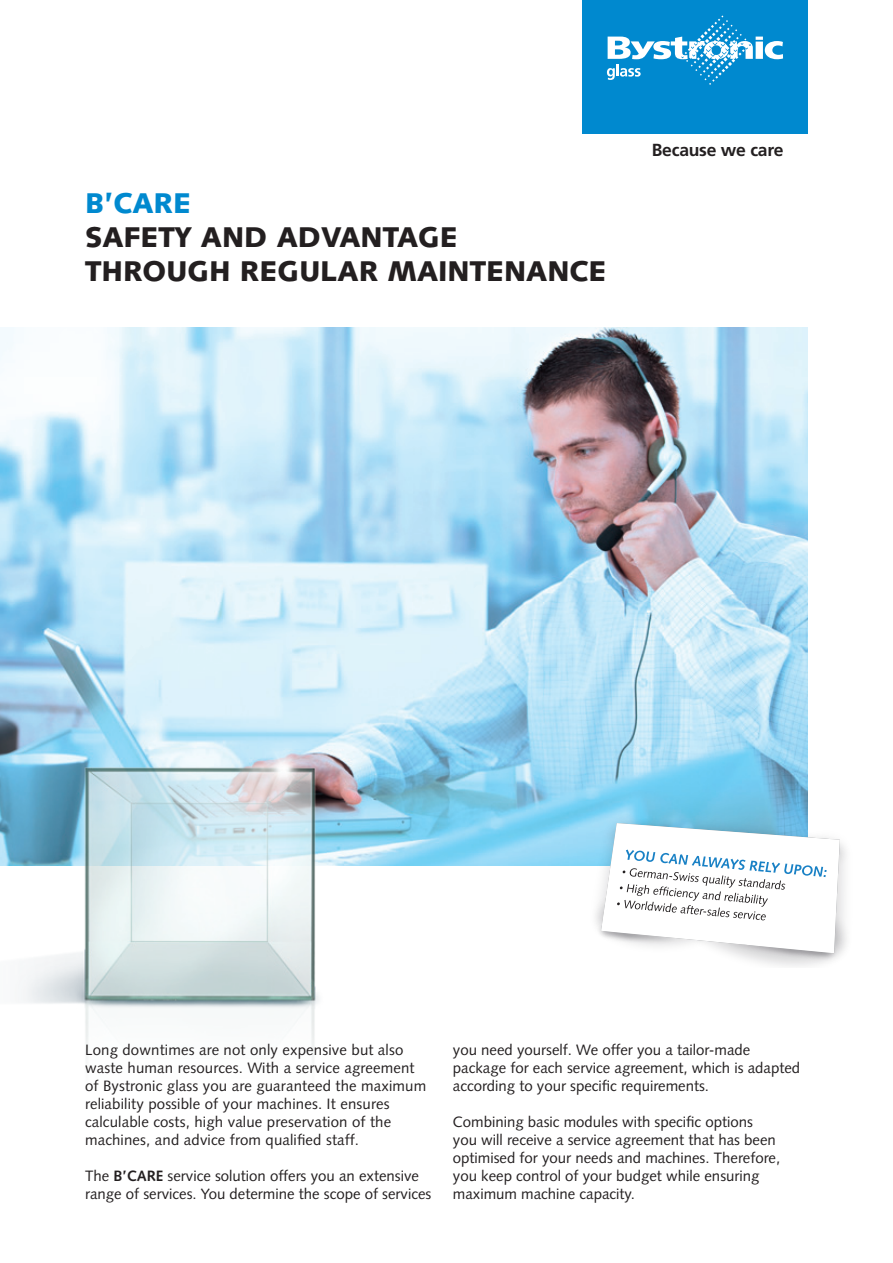
<style>
.page{position:relative;width:893px;height:1263px;background:#fff}
.page>*{position:absolute;margin:0;border:0;box-sizing:border-box;transform-origin:0 0}
.t1{font:900 28.5px/34.2px "Syntax LT Std";color:#231f20}
.t2{font:900 28.5px "Syntax LT Std";color:#0089cf}
.t3{font:700 17.55px "Frutiger";letter-spacing:-.015em;color:#231f20}
.t4{font:15px/18px "Syntax LT Std";color:#231f20}
.s1{font-weight:700}
</style>
<div class="page">
<img style="left:0;top:327px;width:808px;height:538px">
<img style="left:0;top:698px;width:393px;height:361px">
<div style="left:583px;top:0;width:225px;height:133px;background:#0089cf"></div>
<svg style="left:607px;top:15px;width:176px;height:70px"></svg>
<img style="left:670px;top:803px;width:138px;height:20px">
<img style="left:577px;top:800px;width:93px;height:103px">
<img style="left:784px;top:817px;width:62px;height:99px">
<svg style="left:601px;top:823px;width:239px;height:130px"></svg>
<p class="t2" style="left:85px;top:186px;width:108px">B’CARE</p>
<p class="t1" style="left:85px;top:220px;width:523px">SAFETY AND ADVANTAGE<br>THROUGH REGULAR MAINTENANCE</p>
<p class="t3" style="left:652px;top:139px;width:133px">Because we care</p>
<p class="t4" style="left:85px;top:1041px;width:343px">Long downtimes are not only expensive but also waste human resources. With a service agreement of Bystronic glass you are guaranteed the maximum reliability possible of your machines. It ensures calculable costs, high value preservation of the machines, and advice from qualified staff.</p>
<p class="t4" style="left:85px;top:1167px;width:348px">The <span class="s1">B’CARE</span> service solution offers you an extensive range of services. You determine the scope of services</p>
<p class="t4" style="left:453px;top:1041px;width:349px">you need yourself. We offer you a tailor-made package for each service agreement, which is adapted according to your specific requirements.</p>
<p class="t4" style="left:453px;top:1113px;width:329px">Combining basic modules with specific options you will receive a service agreement that has been optimised for your needs and machines. Therefore, you keep control of your budget while ensuring maximum machine capacity.</p>
</div>
